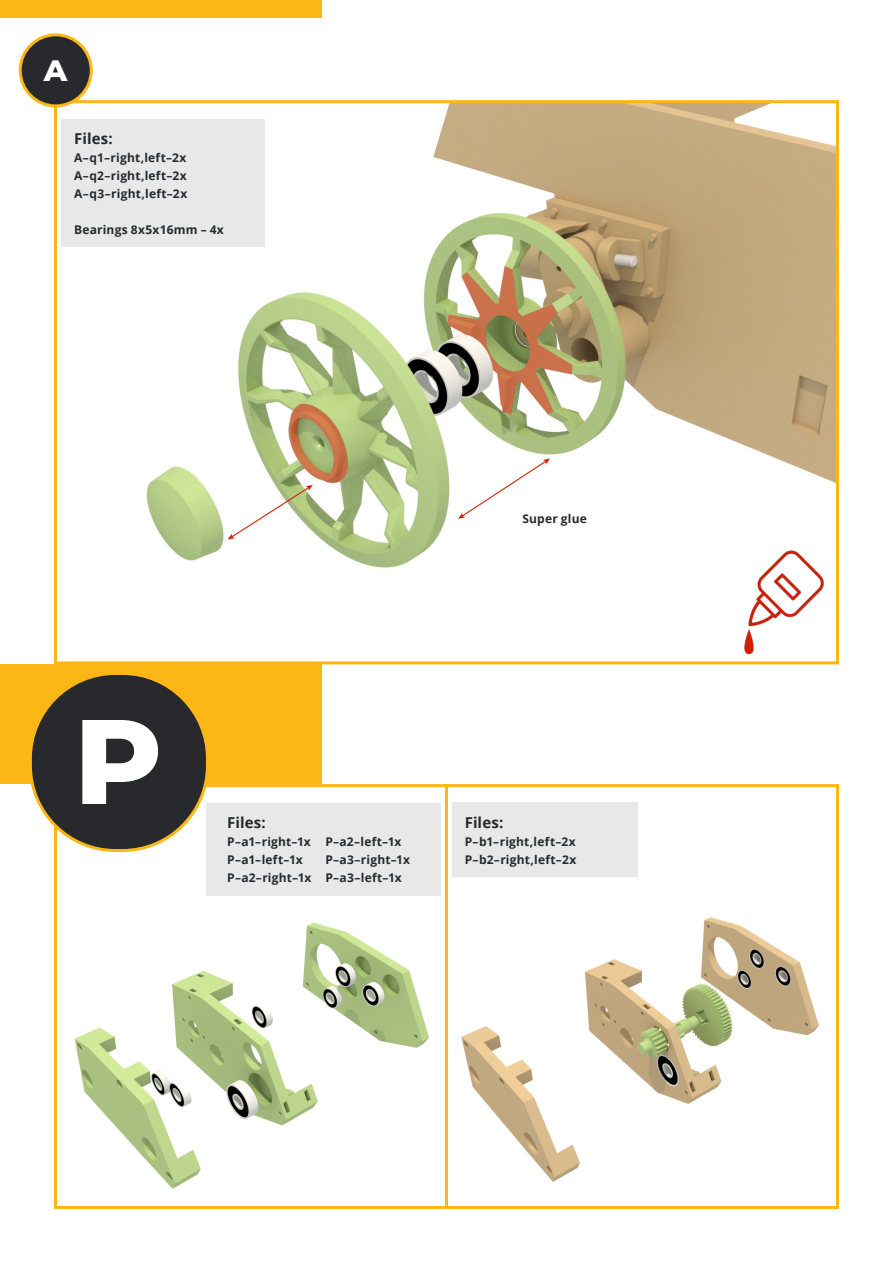
<style>
.page{position:relative;width:893px;height:1263px;background:#fff}
.page>*{position:absolute;margin:0;border:0;box-sizing:border-box;transform-origin:0 0}
.Kolečko{font:800 120px "Montserrat";color:#fff}
.Kolečko-2{font:800 30px "Montserrat";color:#fff}
._1_sloupce_tab{font:700 15px "Open Sans";letter-spacing:.005em;color:#27292d}
._2_sloupce_tab{font:700 15px "Open Sans";letter-spacing:.005em;color:#27292d}
._1_sloupce_tab-2{font:700 12px "Open Sans";letter-spacing:.015em;color:#27292d}
._2_sloupce_tab-2{font:700 12px "Open Sans";letter-spacing:.015em;color:#27292d}
.Styl_odstavce1{font:700 12px "Open Sans";letter-spacing:.015em;color:#27292d}
</style>
<div class="page">
<img style="left:146px;top:104px;width:689px;height:464px">
<div style="left:54px;top:100px;width:785px;height:564px;border:3px solid #fcb615"></div>
<div style="left:0;top:0;width:321px;height:17px;background:#fcb615"></div>
<div style="left:0;top:664px;width:321px;height:120px;background:#fcb615"></div>
<img style="left:74px;top:923px;width:355px;height:266px">
<div style="left:54px;top:784px;width:394px;height:425px;border:3px solid #fcb615"></div>
<img style="left:461px;top:862px;width:358px;height:320px">
<div style="left:445px;top:784px;width:394px;height:425px;border:3px solid #fcb615"></div>
<img style="left:702px;top:543px;width:128px;height:121px">
<div style="left:62px;top:119px;width:203px;height:128px;background:#e8e8e8"></div>
<div style="left:206px;top:804px;width:235px;height:92px;background:#e8e8e8"></div>
<div style="left:452px;top:802px;width:185px;height:75px;background:#e8e8e8"></div>
<div style="left:20px;top:35px;width:71px;height:71px;background:#27292d;border-radius:50%"></div>
<div style="left:19px;top:33px;width:74px;height:74px;border:3px solid #fcb615;border-radius:50%"></div>
<div style="left:30px;top:673px;width:177px;height:177px;background:#27292d;border-radius:85px"></div>
<div style="left:29px;top:672px;width:180px;height:180px;border:3px solid #fcb615;border-radius:85px"></div>
<p class="Kolečko-2" style="left:44px;top:48px;width:25px">A</p>
<p class="_1_sloupce_tab" style="left:74px;top:128px;width:40px">Files:</p>
<p class="_1_sloupce_tab-2" style="left:74px;top:149px;width:114px">A–q1–right,left–2x</p>
<p class="_1_sloupce_tab-2" style="left:74px;top:167px;width:114px">A–q2–right,left–2x</p>
<p class="_1_sloupce_tab-2" style="left:74px;top:185px;width:115px">A–q3–right,left–2x</p>
<p class="_1_sloupce_tab-2" style="left:74px;top:221px;width:151px">Bearings 8x5x16mm – 4x</p>
<p class="Styl_odstavce1" style="left:522px;top:510px;width:66px">Super glue</p>
<p class="Kolečko" style="left:74px;top:673px;width:90px">P</p>
<p class="_2_sloupce_tab" style="left:227px;top:812px;width:40px">Files:</p>
<p class="_2_sloupce_tab-2" style="left:227px;top:833px;width:85px">P–a1–right–1x</p>
<p class="_2_sloupce_tab-2" style="left:227px;top:851px;width:77px">P–a1–left–1x</p>
<p class="_2_sloupce_tab-2" style="left:227px;top:869px;width:86px">P–a2–right–1x</p>
<p class="_2_sloupce_tab-2" style="left:325px;top:833px;width:78px">P–a2–left–1x</p>
<p class="_2_sloupce_tab-2" style="left:325px;top:851px;width:86px">P–a3–right–1x</p>
<p class="_2_sloupce_tab-2" style="left:325px;top:869px;width:78px">P–a3–left–1x</p>
<p class="_1_sloupce_tab" style="left:465px;top:812px;width:40px">Files:</p>
<p class="_1_sloupce_tab-2" style="left:465px;top:833px;width:112px">P–b1–right,left–2x</p>
<p class="_1_sloupce_tab-2" style="left:465px;top:851px;width:113px">P–b2–right,left–2x</p>
</div>
